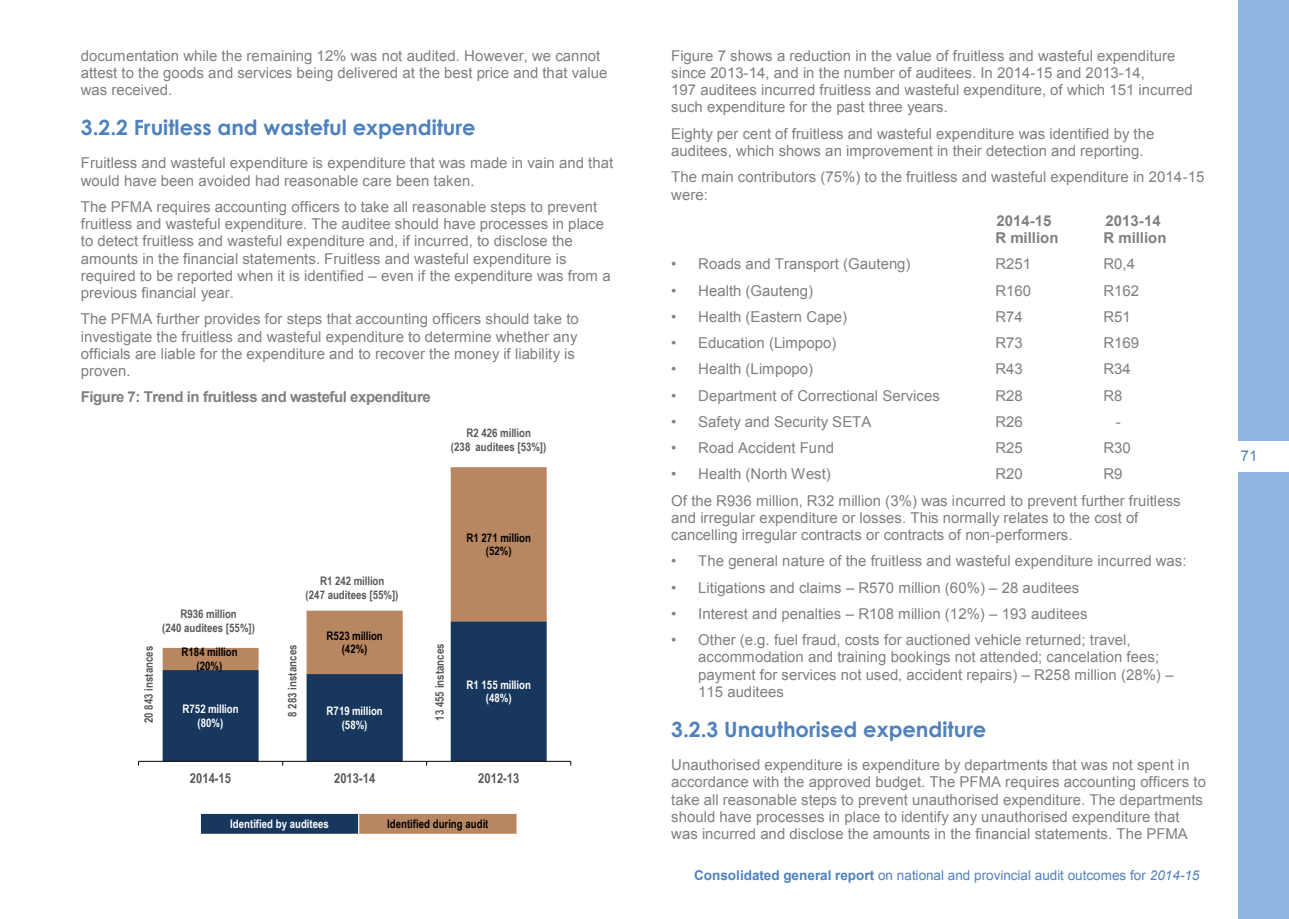
<style>
.page{position:relative;width:1289px;height:919px;background:#fff}
.page>*{position:absolute;margin:0;border:0;box-sizing:border-box;transform-origin:0 0}
.t1{font:700 21px "Century Gothic";color:#4f81bd}
.t2{font:15px/17.2px "Arial";color:#7f7f7f}
.t3{font:700 15px "Arial";letter-spacing:-.02em;color:#7f7f7f}
.t4{font:700 15px "Arial";color:#7f7f7f}
.t5{font:15px "Arial";color:#4f81bd}
.t6{font:700 13.65px "Arial Narrow";letter-spacing:.01em;color:#595959}
.t7{font:13.5px "Arial";letter-spacing:.005em;color:#4f81bd}
.t8{font:700 11.85px "Arial Narrow";color:#595959}
.t9{font:700 11.85px "Arial Narrow";letter-spacing:-.01em;color:#000}
.t10{font:700 11.85px "Arial Narrow";letter-spacing:-.01em;color:#fff}
.t11{font:700 11.7px/14.1px "Arial Narrow";letter-spacing:.005em;color:#595959;text-align:center}
.t12{font:700 11.7px/13.4px "Arial Narrow";color:#fff;text-align:center}
.t13{font:700 11.7px/13.4px "Arial Narrow";color:#000;text-align:center}
.s1{color:#808080}
.s2{font-weight:700}
.s3{font-style:italic}
</style>
<div class="page">
<div style="left:1238px;top:0;width:50px;height:919px;background:#8eb4e3"></div>
<div style="left:1229px;top:441px;width:59px;height:30px;background:#fff"></div>
<svg style="left:163px;top:674px;width:383px;height:87px;fill:#17375d"></svg>
<svg style="left:163px;top:467px;width:383px;height:207px"></svg>
<hr style="left:138px;top:761px;width:433px;height:1px;background:#000">
<div style="left:200px;top:813px;width:159px;height:22px;background:#17375d"></div>
<div style="left:359px;top:813px;width:158px;height:22px;background:#b88761"></div>
<svg style="left:358px;top:814px;width:1px;height:19px"></svg>
<svg style="left:200px;top:814px;width:1px;height:19px"></svg>
<svg style="left:516px;top:814px;width:1px;height:19px"></svg>
<hr style="left:200px;top:813px;width:317px;height:1px;background:#fff">
<hr style="left:200px;top:833px;width:317px;height:3px;background:#fff">
<p class="t2" style="left:81px;top:47px;width:528px">documentation while the remaining 12% was not audited. However, we cannot attest to the goods and services being delivered at the best price and that value was received.</p>
<h3 class="t1" style="left:81px;top:114px;width:396px">3.2.2 Fruitless and wasteful expenditure</h3>
<p class="t2" style="left:81px;top:154px;width:534px">Fruitless and wasteful expenditure is expenditure that was made in vain and that would have been avoided had reasonable care been taken.</p>
<p class="t2" style="left:81px;top:198px;width:531px">The PFMA requires accounting officers to take all reasonable steps to prevent fruitless and wasteful expenditure. The auditee should have processes in place to detect fruitless and wasteful expenditure and, if incurred, to disclose the amounts in the financial statements. Fruitless and wasteful expenditure is required to be reported when it is identified – even if the expenditure was from a previous financial year.</p>
<p class="t2" style="left:81px;top:311px;width:499px">The PFMA further provides for steps that accounting officers should take to investigate the fruitless and wasteful expenditure to determine whether any officials are liable for the expenditure and to recover the money if liability is proven.</p>
<p class="t3" style="left:81px;top:387px;width:351px">Figure 7: Trend in fruitless and wasteful expenditure</p>
<p class="t11" style="left:466px;top:425px;width:66px">R2 426 million</p>
<p class="t8" style="left:451px;top:440px;width:97px">(238 auditees [53%])</p>
<p class="t11" style="left:306px;top:573px;width:94px">R1 242 million<br>(247 auditees [55%])</p>
<p class="t11" style="left:162px;top:606px;width:94px">R936 million<br>(240 auditees [55%])</p>
<p class="t9" style="left:326px;top:629px;width:58px">R523 million</p>
<p class="t13" style="left:342px;top:642px;width:27px">(42%)</p>
<p class="t11" style="left:141px;top:723px;width:79px;rotate:-90deg">20 843 instances</p>
<p class="t8" style="left:432px;top:720px;width:79px;rotate:-90deg">13 455 instances</p>
<p class="t11" style="left:285px;top:716px;width:74px;rotate:-90deg">8 283 instances</p>
<p class="t13" style="left:181px;top:645px;width:58px">R184 million (20%)</p>
<p class="t10" style="left:182px;top:702px;width:58px">R752 million</p>
<p class="t12" style="left:197px;top:715px;width:27px">(80%)</p>
<p class="t12" style="left:326px;top:704px;width:58px">R719 million (58%)</p>
<p class="t9" style="left:466px;top:530px;width:66px">R1 271 million</p>
<p class="t13" style="left:486px;top:544px;width:27px">(52%)</p>
<p class="t12" style="left:466px;top:678px;width:66px">R1 155 million (48%)</p>
<p class="t6" style="left:190px;top:769px;width:43px">2014-15</p>
<p class="t6" style="left:334px;top:769px;width:43px">2013-14</p>
<p class="t6" style="left:478px;top:769px;width:43px">2012-13</p>
<p class="t12" style="left:230px;top:817px;width:100px">Identified by auditees</p>
<p class="t13" style="left:387px;top:817px;width:103px">Identified during audit</p>
<p class="t2" style="left:671px;top:47px;width:523px">Figure 7 shows a reduction in the value of fruitless and wasteful expenditure since 2013-14, and in the number of auditees. In 2014-15 and 2013-14,<br>197 auditees incurred fruitless and wasteful expenditure, of which 151 incurred such expenditure for the past three years.</p>
<p class="t2" style="left:671px;top:125px;width:485px">Eighty per cent of fruitless and wasteful expenditure was identified by the auditees, which shows an improvement in their detection and reporting.</p>
<p class="t2" style="left:671px;top:168px;width:534px">The main contributors (75%) to the fruitless and wasteful expenditure in 2014-15 were:</p>
<p class="t3" style="left:996px;top:210px;width:56px">2014-15</p>
<p class="t3" style="left:1105px;top:210px;width:57px">2013-14</p>
<p class="t4" style="left:995px;top:227px;width:65px">R million</p>
<p class="t4" style="left:1103px;top:227px;width:65px">R million</p>
<p class="t2" style="left:671px;top:255px;width:241px"><span class="s1">•</span> Roads and Transport (Gauteng)</p>
<p class="t2" style="left:995px;top:255px;width:37px">R251</p>
<p class="t2" style="left:1103px;top:255px;width:33px">R0,4</p>
<p class="t2" style="left:671px;top:282px;width:143px"><span class="s1">•</span> Health (Gauteng)</p>
<p class="t2" style="left:995px;top:282px;width:37px">R160</p>
<p class="t2" style="left:1103px;top:282px;width:37px">R162</p>
<p class="t2" style="left:671px;top:308px;width:177px"><span class="s1">•</span> Health (Eastern Cape)</p>
<p class="t2" style="left:995px;top:308px;width:29px">R74</p>
<p class="t2" style="left:1103px;top:308px;width:29px">R51</p>
<p class="t2" style="left:671px;top:334px;width:167px"><span class="s1">•</span> Education (Limpopo)</p>
<p class="t2" style="left:995px;top:334px;width:29px">R73</p>
<p class="t2" style="left:1103px;top:334px;width:37px">R169</p>
<p class="t2" style="left:671px;top:361px;width:143px"><span class="s1">•</span> Health (Limpopo)</p>
<p class="t2" style="left:995px;top:361px;width:29px">R43</p>
<p class="t2" style="left:1103px;top:361px;width:29px">R34</p>
<p class="t2" style="left:671px;top:387px;width:270px"><span class="s1">•</span> Department of Correctional Services</p>
<p class="t2" style="left:995px;top:387px;width:29px">R28</p>
<p class="t2" style="left:1103px;top:387px;width:21px">R8</p>
<p class="t2" style="left:671px;top:413px;width:202px"><span class="s1">•</span> Safety and Security SETA</p>
<p class="t2" style="left:995px;top:413px;width:29px">R26</p>
<p class="t2" style="left:1115px;top:413px;width:6px">-</p>
<p class="t2" style="left:671px;top:439px;width:164px"><span class="s1">•</span> Road Accident Fund</p>
<p class="t2" style="left:995px;top:439px;width:29px">R25</p>
<p class="t2" style="left:1103px;top:439px;width:29px">R30</p>
<p class="t2" style="left:671px;top:466px;width:161px"><span class="s1">•</span> Health (North West)</p>
<p class="t2" style="left:995px;top:466px;width:29px">R20</p>
<p class="t2" style="left:1103px;top:466px;width:21px">R9</p>
<p class="t2" style="left:671px;top:492px;width:511px">Of the R936 million, R32 million (3%) was incurred to prevent further fruitless and irregular expenditure or losses. This normally relates to the cost of cancelling irregular contracts or contracts of non-performers.</p>
<p class="t2" style="left:671px;top:552px;width:517px"><span class="s1">•</span> The general nature of the fruitless and wasteful expenditure incurred was:</p>
<p class="t2" style="left:671px;top:579px;width:409px"><span class="s1">•</span> Litigations and claims – R570 million (60%) – 28 auditees</p>
<p class="t2" style="left:671px;top:605px;width:418px"><span class="s1">•</span> Interest and penalties – R108 million (12%) – 193 auditees</p>
<p class="t2" style="left:698px;top:631px;width:477px;text-indent:-27px"><span class="s1">•</span> Other (e.g. fuel fraud, costs for auctioned vehicle returned; travel, accommodation and training bookings not attended; cancelation fees; payment for services not used, accident repairs) – R258 million (28%) – 115 auditees</p>
<h3 class="t1" style="left:671px;top:715px;width:317px">3.2.3 Unauthorised expenditure</h3>
<p class="t2" style="left:671px;top:756px;width:536px">Unauthorised expenditure is expenditure by departments that was not spent in accordance with the approved budget. The PFMA requires accounting officers to take all reasonable steps to prevent unauthorised expenditure. The departments should have processes in place to identify any unauthorised expenditure that was incurred and disclose the amounts in the financial statements. The PFMA</p>
<p class="t7" style="left:694px;top:866px;width:507px"><span class="s2">Consolidated general report</span> on national and provincial audit outcomes for <span class="s3">2014-15</span></p>
<p class="t5" style="left:1240px;top:445px;width:18px">71</p>
</div>
